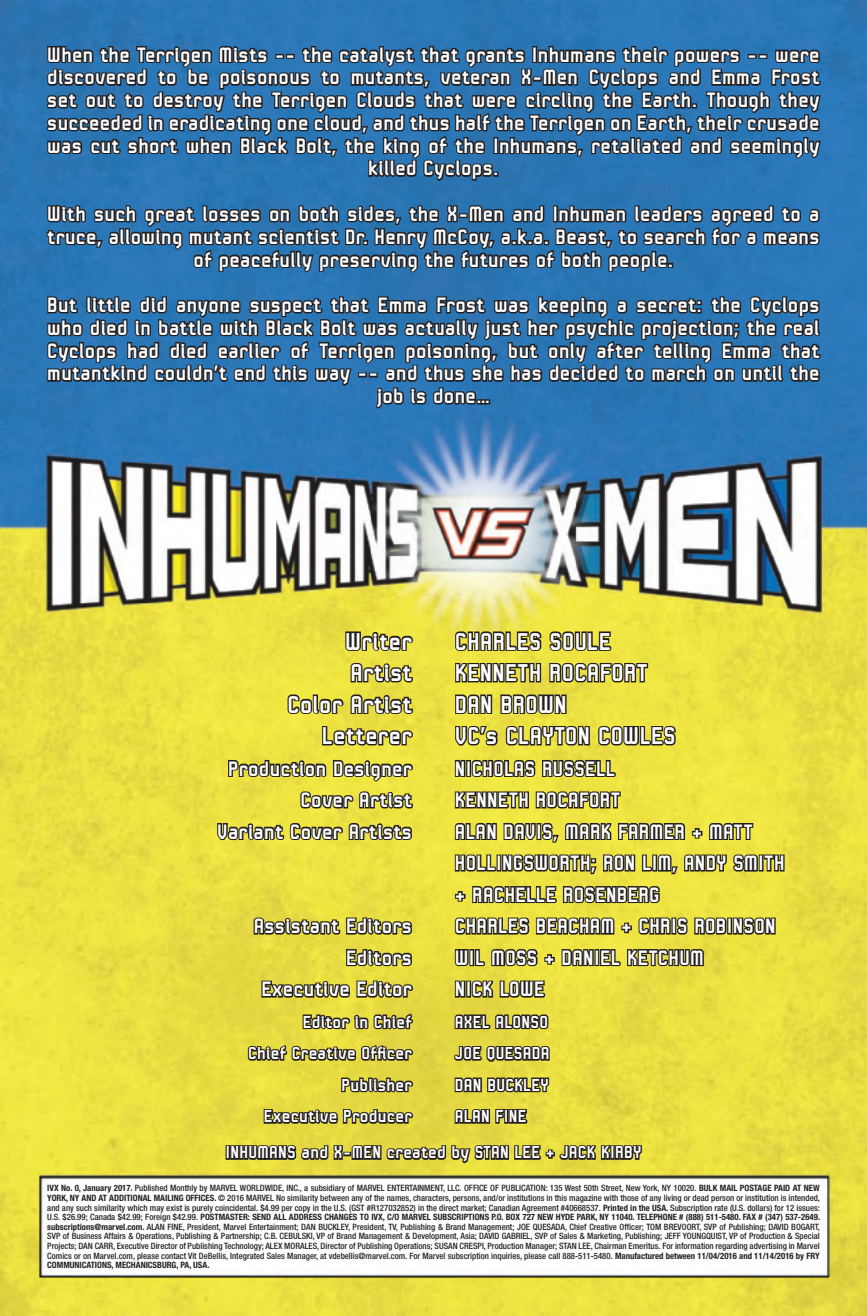
<style>
.page{position:relative;width:867px;height:1316px;background:#fff}
.page>*{position:absolute;margin:0;border:0;box-sizing:border-box;transform-origin:0 0}
.t1{font:700 24.5px/31.5px "Kaliber Com";letter-spacing:.01em;color:#fff;text-align:right}
.t2{font:700 21px/22.8px "Kaliber Com";letter-spacing:.01em;color:#fff;text-align:center}
.t3{font:700 17.5px/31.5px "Kaliber Com";letter-spacing:.01em;color:#fff;text-align:right}
.t4{font:500 condensed 8.75px/9.6px "Helvetica Neue LT Pro";color:#231f20;text-align:justify}
.s1{font-weight:700}
</style>
<div class="page">
<img style="left:0;top:0;width:866px;height:1315px">
<svg style="left:45px;top:44px;width:777px;height:139px"></svg>
<svg style="left:45px;top:203px;width:776px;height:71px"></svg>
<svg style="left:45px;top:294px;width:776px;height:116px"></svg>
<svg style="left:344px;top:629px;width:70px;height:24px"></svg>
<svg style="left:348px;top:660px;width:66px;height:24px"></svg>
<svg style="left:285px;top:692px;width:129px;height:24px"></svg>
<svg style="left:320px;top:724px;width:94px;height:23px"></svg>
<svg style="left:227px;top:757px;width:188px;height:26px"></svg>
<svg style="left:298px;top:789px;width:116px;height:21px"></svg>
<svg style="left:216px;top:820px;width:198px;height:22px"></svg>
<svg style="left:251px;top:915px;width:163px;height:21px"></svg>
<svg style="left:344px;top:947px;width:70px;height:21px"></svg>
<svg style="left:260px;top:978px;width:155px;height:21px"></svg>
<svg style="left:301px;top:1011px;width:114px;height:20px"></svg>
<div style="left:225px;top:1144px;width:5px;height:15px;border:3px solid #231f20"></div>
<svg style="left:452px;top:629px;width:333px;height:408px"></svg>
<svg style="left:229px;top:1043px;width:414px;height:125px"></svg>
<p class="t2" style="left:47px;top:43px;width:773px">When the Terrigen Mists -- the catalyst that grants Inhumans their powers -- were discovered to be poisonous to mutants, veteran X-Men Cyclops and Emma Frost set out to destroy the Terrigen Clouds that were circling the Earth. Though they succeeded in eradicating one cloud, and thus half the Terrigen on Earth, their crusade was cut short when Black Bolt, the king of the Inhumans, retaliated and seemingly killed Cyclops.</p>
<h2 class="t2" style="left:47px;top:202px;width:773px">With such great losses on both sides, the X-Men and Inhuman leaders agreed to a truce, allowing mutant scientist Dr. Henry McCoy, a.k.a. Beast, to search for a means of peacefully preserving the futures of both people.</h2>
<p class="t2" style="left:47px;top:293px;width:773px">But little did anyone suspect that Emma Frost was keeping a secret: the Cyclops who died in battle with Black Bolt was actually just her psychic projection; the real Cyclops had died earlier of Terrigen poisoning, but only after telling Emma that mutantkind couldn’t end this way -- and thus she has decided to march on until the job is done…</p>
<h1 class="t1" style="left:287px;top:624px;width:126px">Writer<br>Artist<br>Color Artist<br>Letterer</h1>
<h2 class="t2" style="left:217px;top:752px;width:196px;line-height:31.5px;text-align:right">Production Designer<br>Cover Artist<br>Variant Cover Artists</h2>
<h1 class="t1" style="left:455px;top:624px;width:222px;text-align:left">CHARLES SOULE<br>KENNETH ROCAFORT<br>DAN BROWN<br>VC’s CLAYTON COWLES</h1>
<h2 class="t2" style="left:455px;top:752px;width:331px;line-height:31.5px;text-align:left">NICHOLAS RUSSELL<br>KENNETH ROCAFORT<br>ALAN DAVIS, MARK FARMER + MATT<br>HOLLINGSWORTH; RON LIM, ANDY SMITH + RACHELLE ROSENBERG<br>CHARLES BEACHAM + CHRIS ROBINSON<br>WIL MOSS + DANIEL KETCHUM<br>NICK LOWE</h2>
<h3 class="t3" style="left:455px;top:1005px;width:96px;text-align:justify">AXEL ALONSO JOE QUESADA DAN BUCKLEY ALAN FINE</h3>
<h2 class="t2" style="left:253px;top:909px;width:160px;line-height:31.5px;text-align:right">Assistant Editors<br>Editors<br>Executive Editor</h2>
<h3 class="t3" style="left:248px;top:1005px;width:165px">Editor in Chief<br>Chief Creative Officer<br>Publisher<br>Executive Producer</h3>
<h3 class="t3" style="left:225px;top:1136px;width:417px">INHUMANS and X-MEN created by STAN LEE + JACK KIRBY</h3>
<p class="t4" style="left:47px;top:1182px;width:774px"><span class="s1">IVX No. 0, January 2017.</span> Published Monthly by MARVEL WORLDWIDE, INC., a subsidiary of MARVEL ENTERTAINMENT, LLC. OFFICE OF PUBLICATION: 135 West 50th Street, New York, NY 10020. <span class="s1">BULK MAIL POSTAGE PAID AT NEW YORK, NY AND AT ADDITIONAL MAILING OFFICES.</span> © 2016 MARVEL No similarity between any of the names, characters, persons, and/or institutions in this magazine with those of any living or dead person or institution is intended, and any such similarity which may exist is purely coincidental. $4.99 per copy in the U.S. (GST #R127032852) in the direct market; Canadian Agreement #40668537. <span class="s1">Printed in the USA.</span> Subscription rate (U.S. dollars) for 12 issues:<br>U.S. $26.99; Canada $42.99; Foreign $42.99. <span class="s1">POSTMASTER: SEND ALL ADDRESS CHANGES TO IVX, C/O MARVEL SUBSCRIPTIONS P.O. BOX 727 NEW HYDE PARK, NY 11040. TELEPHONE # (888) 511-5480. FAX # (347) 537-2649. subscriptions@marvel.com.</span> ALAN FINE, President, Marvel Entertainment; DAN BUCKLEY, President, TV, Publishing &amp; Brand Management; JOE QUESADA, Chief Creative Officer; TOM BREVOORT, SVP of Publishing; DAVID BOGART, SVP of Business Affairs &amp; Operations, Publishing &amp; Partnership; C.B. CEBULSKI, VP of Brand Management &amp; Development, Asia; DAVID GABRIEL, SVP of Sales &amp; Marketing, Publishing; JEFF YOUNGQUIST, VP of Production &amp; Special Projects; DAN CARR, Executive Director of Publishing Technology; ALEX MORALES, Director of Publishing Operations; SUSAN CRESPI, Production Manager; STAN LEE, Chairman Emeritus. For information regarding advertising in Marvel Comics or on Marvel.com, please contact Vit DeBellis, Integrated Sales Manager, at vdebellis@marvel.com. For Marvel subscription inquiries, please call 888-511-5480. <span class="s1">Manufactured between 11/04/2016 and 11/14/2016 by FRY COMMUNICATIONS, MECHANICSBURG, PA, USA.</span></p>
</div>
